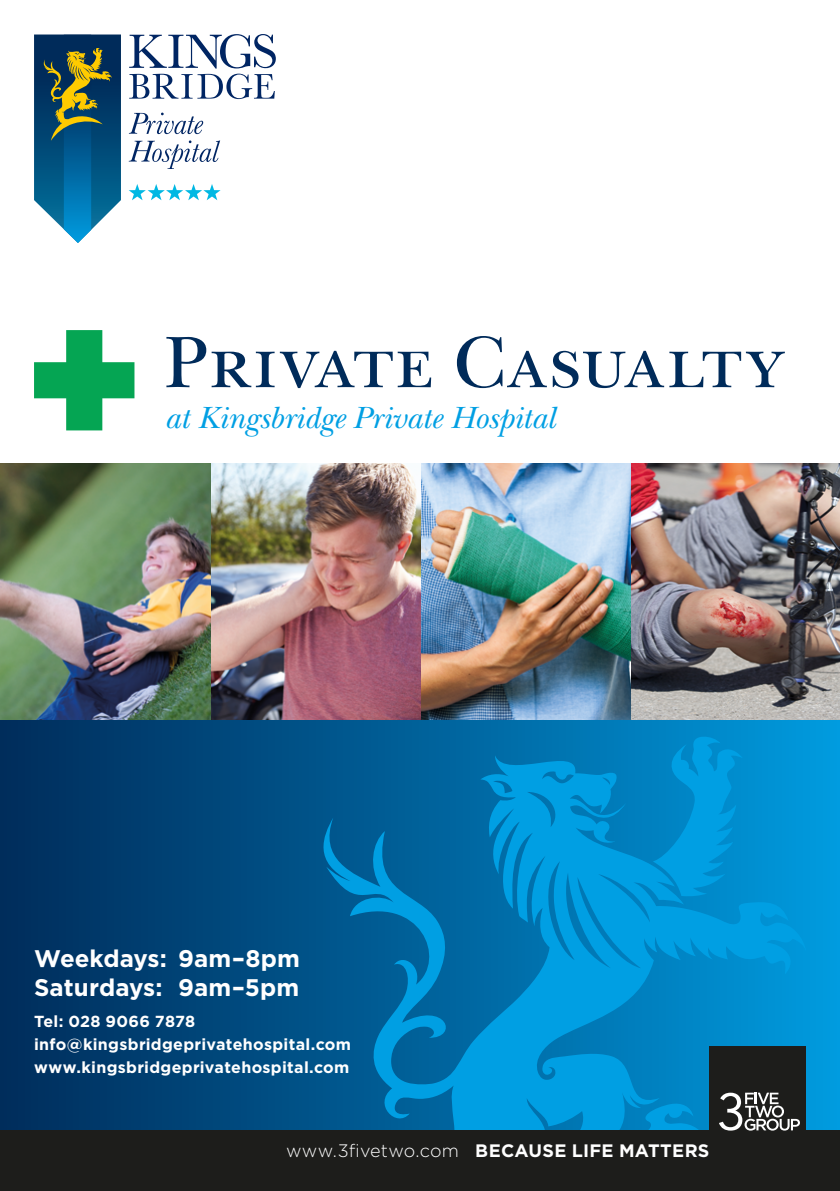
<style>
.page{position:relative;width:840px;height:1191px;background:#fff}
.page>*{position:absolute;margin:0;border:0;box-sizing:border-box;transform-origin:0 0}
.t1{font:76px "New Baskerville Std";letter-spacing:.005em;color:#002b5a}
.t2{font:italic 32px "New Baskerville Std";letter-spacing:-.005em;color:#009fe3}
.t3{font:700 24px/28.8px "Gotham";letter-spacing:.005em;color:#fff}
.t4{font:700 18px "Gotham";letter-spacing:.015em;color:#fff}
.t5{font:700 16px/23.2px "Gotham";letter-spacing:.02em;color:#fff}
.s1{font-weight:300}
</style>
<div class="page">
<div style="left:0;top:719px;width:839px;height:452px;background:linear-gradient(to right,#002b59,#009add)"></div>
<svg style="left:652px;top:732px;width:90px;height:11px"></svg>
<svg style="left:312px;top:743px;width:493px;height:387px;background:#0081c0"></svg>
<svg style="left:129px;top:140px;width:91px;height:29px"></svg>
<svg style="left:129px;top:113px;width:74px;height:21px"></svg>
<svg style="left:129px;top:34px;width:147px;height:65px"></svg>
<svg style="left:34px;top:34px;width:87px;height:209px;background:#33697d"></svg>
<svg style="left:129px;top:184px;width:91px;height:16px"></svg>
<div style="left:0;top:1130px;width:839px;height:61px;background:#1d1d1b"></div>
<div style="left:709px;top:1046px;width:96px;height:95px;background:#1d1d1b"></div>
<svg style="left:719px;top:1092px;width:80px;height:38px"></svg>
<svg style="left:34px;top:330px;width:100px;height:100px"></svg>
<img style="left:0;top:464px;width:839px;height:255px">
<h1 class="t1" style="left:164px;top:318px;width:623px">Private Casualty</h1>
<h2 class="t2" style="left:164px;top:399px;width:392px">at Kingsbridge Private Hospital</h2>
<h3 class="t3" style="left:34px;top:943px;width:267px">Weekdays: 9am–8pm<br>Saturdays: 9am–5pm</h3>
<p class="t5" style="left:34px;top:1009px;width:318px">Tel: 028 9066 7878 info@kingsbridgeprivatehospital.com www.kingsbridgeprivatehospital.com</p>
<p class="t4" style="left:286px;top:1138px;width:424px"><span class="s1">www.3fivetwo.com</span> BECAUSE LIFE MATTERS</p>
</div>
